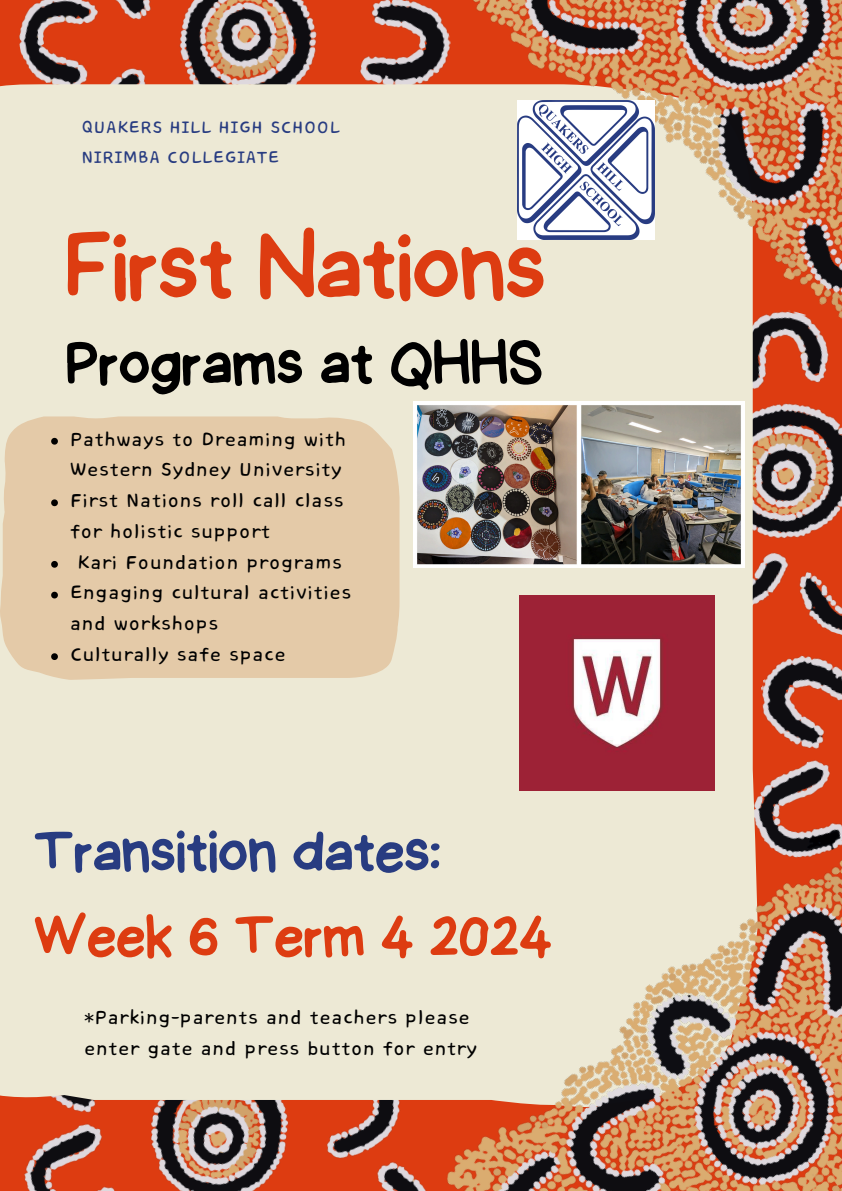
<style>
.page{position:relative;width:842px;height:1191px;background:#fff}
.page>*{position:absolute;margin:0;border:0;box-sizing:border-box;transform-origin:0 0}
.t1{font:95.5px "Handyman";color:#dd3c11}
.t2{font:63.7px "Handyman";color:#000}
.t3{font:60.3px/84.4px "Handyman";color:#283c81}
.t4{font:24px/30.8px "Core Bandi Face";color:#000}
.t5{font:21.4px "Core Bandi Face";color:#283c81}
.s1{color:#dd3c11}
</style>
<div class="page">
<img style="left:758px;top:337px;width:84px;height:230px">
<img style="left:758px;top:567px;width:84px;height:235px">
<img style="left:0;top:1106px;width:414px;height:84px">
<img style="left:0;top:0;width:381px;height:84px">
<div style="left:0;top:84px;width:758px;height:1022px;background:#ede9d5"></div>
<div style="left:0;top:416px;width:400px;height:263px;background:#e4caa8"></div>
<img style="left:414px;top:802px;width:428px;height:388px">
<img style="left:381px;top:0;width:461px;height:337px">
<img style="left:517px;top:100px;width:137px;height:139px">
<svg style="left:51px;top:438px;width:7px;height:6px"></svg>
<svg style="left:51px;top:499px;width:7px;height:7px"></svg>
<svg style="left:51px;top:561px;width:7px;height:6px"></svg>
<svg style="left:51px;top:591px;width:7px;height:7px"></svg>
<svg style="left:51px;top:653px;width:7px;height:7px"></svg>
<img style="left:414px;top:401px;width:330px;height:166px">
<img style="left:520px;top:595px;width:195px;height:195px">
<p class="t5" style="left:81px;top:116px;width:261px">QUAKERS HILL HIGH SCHOOL</p>
<h1 class="t5" style="left:81px;top:146px;width:200px">NIRIMBA COLLEGIATE</h1>
<p class="t1" style="left:66px;top:220px;width:481px">First Nations</p>
<p class="t2" style="left:66px;top:331px;width:478px">Programs at QHHS</p>
<p class="t4" style="left:70px;top:424px;width:278px">Pathways to Dreaming with<br>Western Sydney University</p>
<p class="t4" style="left:70px;top:486px;width:276px">First Nations roll call class for holistic support</p>
<p class="t4" style="left:78px;top:547px;width:267px">Kari Foundation programs</p>
<h2 class="t4" style="left:70px;top:578px;width:283px">Engaging cultural activities and workshops</h2>
<p class="t4" style="left:70px;top:640px;width:218px">Culturally safe space</p>
<p class="t3" style="left:34px;top:809px;width:520px">Transition dates:<br><span class="s1">Week 6 Term 4 2024</span></p>
<p class="t4" style="left:84px;top:1002px;width:395px">*Parking-parents and teachers please enter gate and press button for entry</p>
</div>
